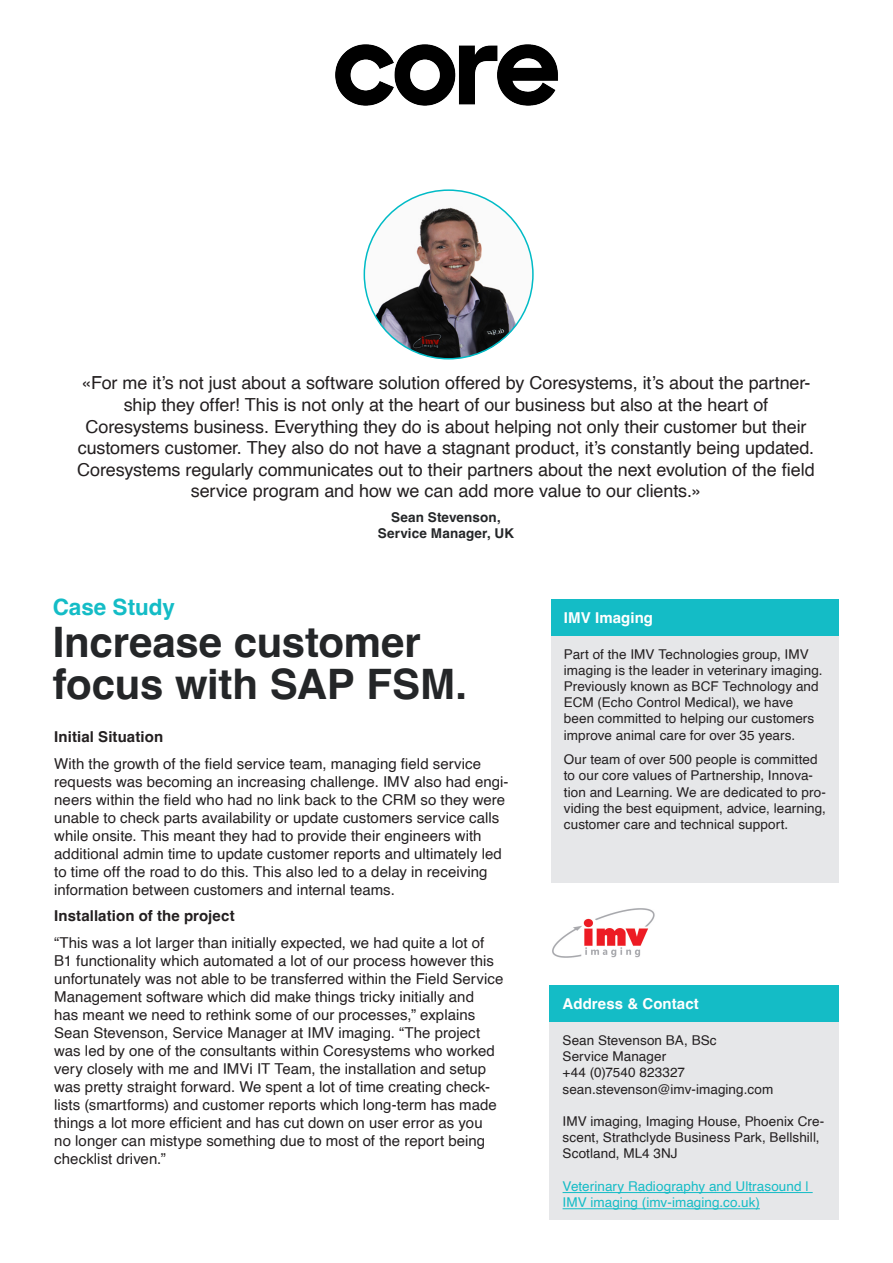
<style>
.page{position:relative;width:893px;height:1263px;background:#fff}
.page>*{position:absolute;margin:0;border:0;box-sizing:border-box;transform-origin:0 0}
.Titel{font:700 42px/42px "Helvetica";letter-spacing:-.005em;color:#242628}
.Titel-2{font:700 22.5px "Helvetica";color:#14bcc6}
.Statement{font:18px/21.6px "Helvetica";letter-spacing:-.005em;color:#231f20;text-align:center}
.Body{font:15px/18px "Helvetica";color:#231f20}
.Body-2{font:700 15px "Helvetica";letter-spacing:.005em;color:#231f20}
.Box_Titel{font:700 15px "Helvetica";letter-spacing:.01em;color:#fff}
.Body-3{font:13.5px/16.2px "Helvetica";letter-spacing:.005em;color:#231f20}
.Body-4{font:13.5px/16.2px "Helvetica";letter-spacing:.005em;color:#14bcc6}
.Statement_Name{font:700 13.5px/16.2px "Helvetica";letter-spacing:.015em;color:#242628;text-align:center}
</style>
<div class="page">
<img style="left:364px;top:190px;width:169px;height:169px;border-radius:85px">
<div style="left:551px;top:599px;width:288px;height:37px;background:#14bcc6"></div>
<div style="left:551px;top:636px;width:288px;height:246px;background:#e6e7e9"></div>
<img style="left:335px;top:44px;width:223px;height:150px">
<div style="left:550px;top:985px;width:289px;height:37px;background:#14bcc6"></div>
<div style="left:550px;top:1022px;width:289px;height:198px;background:#e6e7e9"></div>
<hr style="left:563px;top:1192px;width:250px;height:1px;background:#14bcc6">
<hr style="left:563px;top:1208px;width:197px;height:1px;background:#14bcc6">
<img style="left:552px;top:908px;width:103px;height:50px">
<p class="Statement" style="left:77px;top:373px;width:739px">«For me it’s not just about a software solution offered by Coresystems, it’s about the partner&shy;ship they offer! This is not only at the heart of our business but also at the heart of Coresystems business. Everything they do is about helping not only their customer but their customers customer. They also do not have a stagnant product, it’s constantly being updated.<br>Coresystems regularly communicates out to their partners about the next evolution of the field service program and how we can add more value to our clients.»</p>
<p class="Statement_Name" style="left:378px;top:511px;width:138px">Sean Stevenson,<br>Service Manager, UK</p>
<p class="Titel-2" style="left:53px;top:593px;width:124px">Case Study</p>
<p class="Titel" style="left:53px;top:626px;width:416px">Increase customer focus with SAP FSM.</p>
<p class="Body-2" style="left:54px;top:728px;width:110px">Initial Situation</p>
<p class="Body" style="left:54px;top:755px;width:456px">With the growth of the field service team, managing field service requests was becoming an increasing challenge. IMV also had engi&shy;neers within the field who had no link back to the CRM so they were unable to check parts availability or update customers service calls while onsite. This meant they had to provide their engineers with additional admin time to update customer reports and ultimately led to time off the road to do this. This also led to a delay in receiving information between customers and internal teams.</p>
<p class="Body-2" style="left:54px;top:907px;width:182px">Installation of the project</p>
<p class="Body" style="left:54px;top:934px;width:451px">“This was a lot larger than initially expected, we had quite a lot of B1 functionality which automated a lot of our process however this unfortunately was not able to be transferred within the Field Service Management software which did make things tricky initially and<br>has meant we need to rethink some of our processes,” explains Sean Stevenson, Service Manager at IMV imaging. “The project was led by one of the consultants within Coresystems who worked very closely with me and IMVi IT Team, the installation and setup was pretty straight forward. We spent a lot of time creating check&shy;lists (smartforms) and customer reports which long-term has made things a lot more efficient and has cut down on user error as you<br>no longer can mistype something due to most of the report being checklist driven.”</p>
<p class="Box_Titel" style="left:564px;top:608px;width:91px">IMV Imaging</p>
<p class="Body-3" style="left:564px;top:646px;width:260px">Part of the IMV Technologies group, IMV imaging is the leader in veterinary imaging.<br>Previously known as BCF Technology and ECM (Echo Control Medical), we have been committed to helping our customers improve animal care for over 35 years.</p>
<p class="Body-3" style="left:564px;top:752px;width:264px">Our team of over 500 people is committed to our core values of Partnership, Innova&shy;tion and Learning. We are dedicated to pro&shy;viding the best equipment, advice, learning, customer care and technical support.</p>
<p class="Box_Titel" style="left:563px;top:995px;width:138px">Address &amp; Contact</p>
<p class="Body-3" style="left:563px;top:1032px;width:156px">Sean Stevenson BA, BSc</p>
<p class="Body-3" style="left:563px;top:1049px;width:105px">Service Manager</p>
<p class="Body-3" style="left:563px;top:1065px;width:124px">+44 (0)7540 823327</p>
<p class="Body-3" style="left:563px;top:1081px;width:212px">sean.stevenson@imv-imaging.com</p>
<p class="Body-3" style="left:563px;top:1113px;width:263px">IMV imaging, Imaging House, Phoenix Cre&shy;scent, Strathclyde Business Park, Bellshill,<br>Scotland, ML4 3NJ</p>
<p class="Body-4" style="left:563px;top:1178px;width:248px">Veterinary Radiography and Ultrasound |<br>IMV imaging (imv-imaging.co.uk)</p>
</div>
